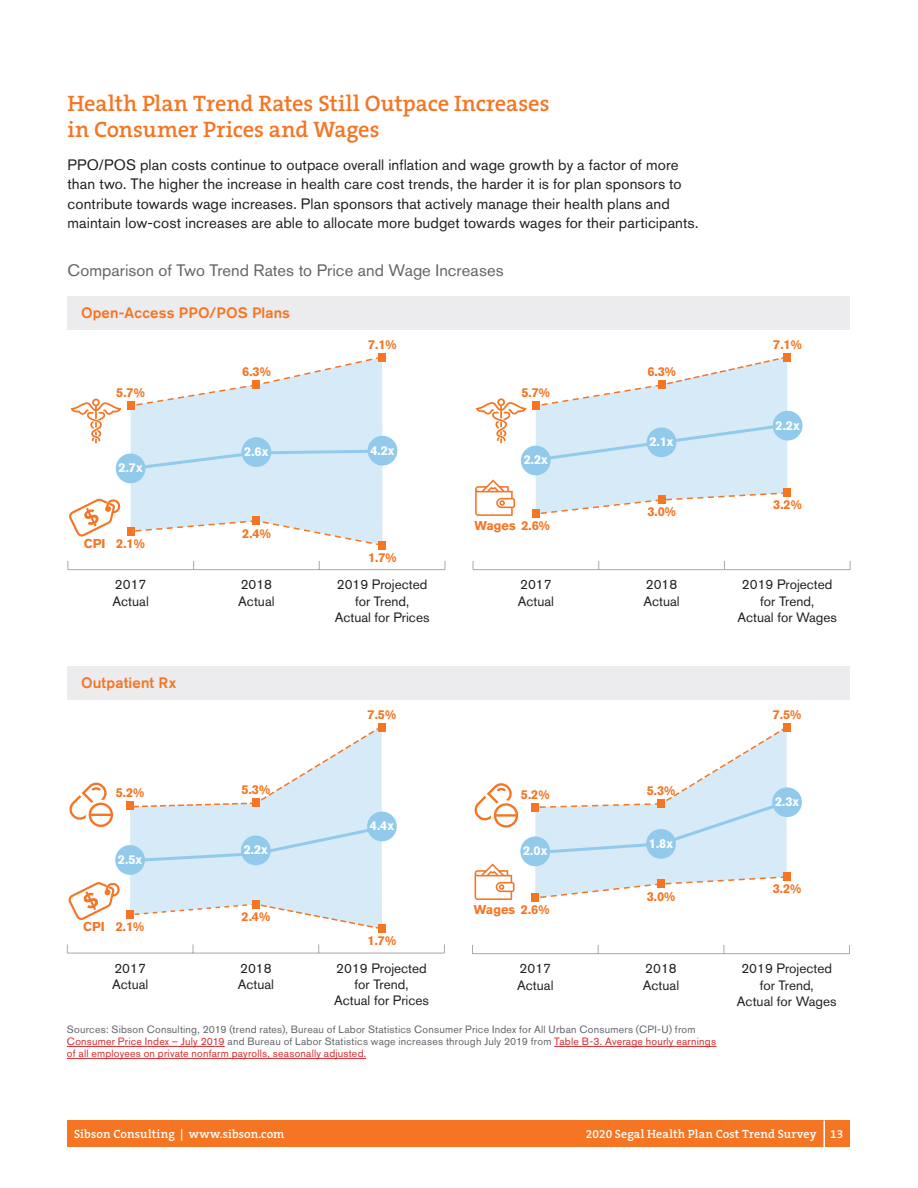
<style>
.page{position:relative;width:918px;height:1188px;background:#fff}
.page>*{position:absolute;margin:0;border:0;box-sizing:border-box;transform-origin:0 0}
.t1{font:600 22.5px/25.5px "The Serif B W6";letter-spacing:-.005em;color:#f57523}
.t2{font:16.5px "Akzidenz Grotesk BE";letter-spacing:.005em;color:#63656a}
.t3{font:15px/19.5px "Akzidenz Grotesk BE";letter-spacing:.005em;color:#231f20}
.t4{font:500 15px "Akzidenz Grotesk BE";letter-spacing:.01em;color:#f57523}
.t5{font:13.5px/16.2px "Akzidenz Grotesk BE";color:#231f20}
.t6{font:700 12.75px "Akzidenz Grotesk BE";color:#f57523}
.t7{font:700 12.75px "Akzidenz Grotesk BE";color:#fff}
.t8{font:600 12px "The Serif B W6";letter-spacing:.01em;color:#fff}
.t9{font:10.5px/12px "Akzidenz Grotesk BE";letter-spacing:.02em;color:#63656a}
.s1{color:#d52b2e}
</style>
<div class="page">
<div style="left:68px;top:1120px;width:782px;height:28px;background:#f57523"></div>
<hr style="left:823px;top:1120px;width:2px;height:27px;background:#fff">
<div style="left:68px;top:666px;width:782px;height:34px;background:#ececee"></div>
<div style="left:68px;top:297px;width:782px;height:33px;background:#ececee"></div>
<div style="left:131px;top:472px;width:251px;height:26px;background:#d7eaf7"></div>
<hr style="left:68px;top:569px;width:377px;height:1px;background:#a8a9ad">
<div style="left:378px;top:353px;width:8px;height:8px;background:#f57523"></div>
<div style="left:378px;top:541px;width:8px;height:8px;background:#f57523"></div>
<div style="left:116px;top:454px;width:29px;height:29px;background:#92caec;border-radius:50%"></div>
<div style="left:368px;top:436px;width:29px;height:30px;background:#92caec;border-radius:50%"></div>
<svg style="left:70px;top:357px;width:315px;height:115px"></svg>
<svg style="left:69px;top:498px;width:314px;height:48px"></svg>
<hr style="left:473px;top:569px;width:377px;height:1px;background:#a8a9ad">
<div style="left:783px;top:353px;width:8px;height:8px;background:#f57523"></div>
<div style="left:773px;top:411px;width:29px;height:30px;background:#92caec;border-radius:50%"></div>
<svg style="left:475px;top:357px;width:316px;height:161px"></svg>
<hr style="left:67px;top:1046px;width:158px;height:1px;background:#d52b2e">
<hr style="left:554px;top:1046px;width:162px;height:1px;background:#d52b2e">
<hr style="left:67px;top:1058px;width:299px;height:1px;background:#d52b2e">
<div style="left:130px;top:809px;width:252px;height:93px;background:#d7eaf7"></div>
<hr style="left:67px;top:953px;width:377px;height:1px;background:#a8a9ad">
<svg style="left:127px;top:728px;width:258px;height:81px"></svg>
<svg style="left:130px;top:824px;width:254px;height:40px;background:#d2e7f6"></svg>
<svg style="left:127px;top:902px;width:258px;height:27px"></svg>
<div style="left:126px;top:802px;width:8px;height:8px;background:#f57523"></div>
<div style="left:252px;top:799px;width:8px;height:8px;background:#f57523"></div>
<div style="left:378px;top:723px;width:7px;height:8px;background:#f57523"></div>
<div style="left:126px;top:911px;width:8px;height:8px;background:#f57523"></div>
<div style="left:378px;top:925px;width:7px;height:8px;background:#f57523"></div>
<div style="left:115px;top:845px;width:30px;height:30px;background:#92caec;border-radius:50%"></div>
<div style="left:241px;top:836px;width:30px;height:29px;background:#92caec;border-radius:50%"></div>
<div style="left:367px;top:812px;width:30px;height:29px;background:#92caec;border-radius:50%"></div>
<div style="left:252px;top:900px;width:8px;height:8px;background:#f57523"></div>
<svg style="left:69px;top:782px;width:44px;height:45px"></svg>
<svg style="left:68px;top:882px;width:52px;height:38px"></svg>
<hr style="left:472px;top:953px;width:378px;height:1px;background:#a8a9ad">
<svg style="left:532px;top:728px;width:259px;height:171px"></svg>
<div style="left:531px;top:803px;width:8px;height:8px;background:#f57523"></div>
<div style="left:657px;top:800px;width:8px;height:8px;background:#f57523"></div>
<div style="left:783px;top:723px;width:8px;height:8px;background:#f57523"></div>
<div style="left:531px;top:893px;width:8px;height:8px;background:#f57523"></div>
<div style="left:783px;top:873px;width:8px;height:8px;background:#f57523"></div>
<div style="left:520px;top:836px;width:30px;height:30px;background:#92caec;border-radius:50%"></div>
<div style="left:646px;top:829px;width:30px;height:30px;background:#92caec;border-radius:50%"></div>
<div style="left:772px;top:787px;width:30px;height:30px;background:#92caec;border-radius:50%"></div>
<div style="left:657px;top:880px;width:8px;height:8px;background:#f57523"></div>
<svg style="left:474px;top:783px;width:45px;height:45px"></svg>
<svg style="left:474px;top:863px;width:41px;height:37px"></svg>
<h1 class="t1" style="left:68px;top:91px;width:484px">Health Plan Trend Rates Still Outpace Increases in Consumer Prices and Wages</h1>
<p class="t3" style="left:68px;top:155px;width:633px">PPO/POS plan costs continue to outpace overall inflation and wage growth by a factor of more than two. The higher the increase in health care cost trends, the harder it is for plan sponsors to contribute towards wage increases. Plan sponsors that actively manage their health plans and maintain low-cost increases are able to allocate more budget towards wages for their participants.</p>
<p class="t2" style="left:68px;top:261px;width:438px">Comparison of Two Trend Rates to Price and Wage Increases</p>
<p class="t4" style="left:81px;top:303px;width:210px">Open-Access PPO/POS Plans</p>
<p class="t6" style="left:116px;top:385px;width:30px">5.7%</p>
<p class="t6" style="left:242px;top:364px;width:30px">6.3%</p>
<p class="t6" style="left:368px;top:337px;width:30px">7.1%</p>
<p class="t7" style="left:119px;top:461px;width:26px">2.7x</p>
<p class="t6" style="left:84px;top:536px;width:63px">CPI 2.1%</p>
<p class="t5" style="left:113px;top:577px;width:38px">2017<br>Actual</p>
<p class="t4" style="left:81px;top:673px;width:97px">Outpatient Rx</p>
<p class="t7" style="left:244px;top:444px;width:26px">2.6x</p>
<p class="t7" style="left:370px;top:443px;width:26px">4.2x</p>
<p class="t6" style="left:242px;top:526px;width:30px">2.4%</p>
<p class="t5" style="left:238px;top:577px;width:38px">2018<br>Actual</p>
<p class="t6" style="left:368px;top:550px;width:30px">1.7%</p>
<p class="t5" style="left:335px;top:577px;width:96px;text-align:center">2019 Projected for Trend,<br>Actual for Prices</p>
<p class="t6" style="left:368px;top:707px;width:30px">7.5%</p>
<p class="t6" style="left:521px;top:385px;width:30px">5.7%</p>
<p class="t7" style="left:524px;top:453px;width:26px">2.2x</p>
<p class="t6" style="left:521px;top:518px;width:30px">2.6%</p>
<p class="t6" style="left:474px;top:518px;width:43px">Wages</p>
<p class="t5" style="left:518px;top:577px;width:38px">2017<br>Actual</p>
<p class="t6" style="left:647px;top:364px;width:30px">6.3%</p>
<p class="t7" style="left:649px;top:434px;width:26px">2.1x</p>
<p class="t6" style="left:647px;top:505px;width:30px">3.0%</p>
<p class="t5" style="left:643px;top:577px;width:38px">2018<br>Actual</p>
<p class="t6" style="left:773px;top:337px;width:30px">7.1%</p>
<p class="t7" style="left:776px;top:418px;width:26px">2.2x</p>
<p class="t6" style="left:773px;top:498px;width:30px">3.2%</p>
<p class="t5" style="left:737px;top:577px;width:101px;text-align:center">2019 Projected for Trend,<br>Actual for Wages</p>
<p class="t6" style="left:773px;top:707px;width:30px">7.5%</p>
<p class="t6" style="left:116px;top:786px;width:30px">5.2%</p>
<p class="t7" style="left:118px;top:852px;width:26px">2.5x</p>
<p class="t6" style="left:83px;top:920px;width:23px">CPI</p>
<p class="t6" style="left:116px;top:920px;width:30px">2.1%</p>
<p class="t5" style="left:112px;top:960px;width:38px">2017<br>Actual</p>
<p class="t6" style="left:242px;top:782px;width:30px">5.3%</p>
<p class="t6" style="left:521px;top:787px;width:30px">5.2%</p>
<p class="t7" style="left:370px;top:819px;width:26px">4.4x</p>
<p class="t7" style="left:244px;top:843px;width:26px">2.2x</p>
<p class="t7" style="left:523px;top:844px;width:26px">2.0x</p>
<p class="t6" style="left:242px;top:909px;width:30px">2.4%</p>
<p class="t6" style="left:521px;top:902px;width:30px">2.6%</p>
<p class="t6" style="left:474px;top:902px;width:43px">Wages</p>
<p class="t6" style="left:368px;top:933px;width:30px">1.7%</p>
<p class="t5" style="left:238px;top:960px;width:38px">2018<br>Actual</p>
<p class="t5" style="left:334px;top:960px;width:96px;text-align:center">2019 Projected for Trend,<br>Actual for Prices</p>
<p class="t5" style="left:517px;top:961px;width:38px">2017<br>Actual</p>
<p class="t6" style="left:647px;top:783px;width:30px">5.3%</p>
<p class="t7" style="left:649px;top:836px;width:26px">1.8x</p>
<p class="t6" style="left:647px;top:889px;width:30px">3.0%</p>
<p class="t5" style="left:643px;top:961px;width:38px">2018<br>Actual</p>
<p class="t9" style="left:67px;top:1024px;width:651px">Sources: Sibson Consulting, 2019 (trend rates), Bureau of Labor Statistics Consumer Price Index for All Urban Consumers (CPI-U) from<br><span class="s1">Consumer Price Index – July 2019</span> and Bureau of Labor Statistics wage increases through July 2019 from <span class="s1">Table B-3. Average hourly earnings of all employees on private nonfarm payrolls, seasonally adjusted.</span></p>
<p class="t7" style="left:775px;top:794px;width:26px">2.3x</p>
<p class="t6" style="left:773px;top:882px;width:30px">3.2%</p>
<p class="t5" style="left:737px;top:961px;width:101px;text-align:center">2019 Projected for Trend,<br>Actual for Wages</p>
<p class="t8" style="left:74px;top:1127px;width:212px">Sibson Consulting | www.sibson.com</p>
<p class="t8" style="left:586px;top:1127px;width:259px">2020 Segal Health Plan Cost Trend Survey 13</p>
</div>
